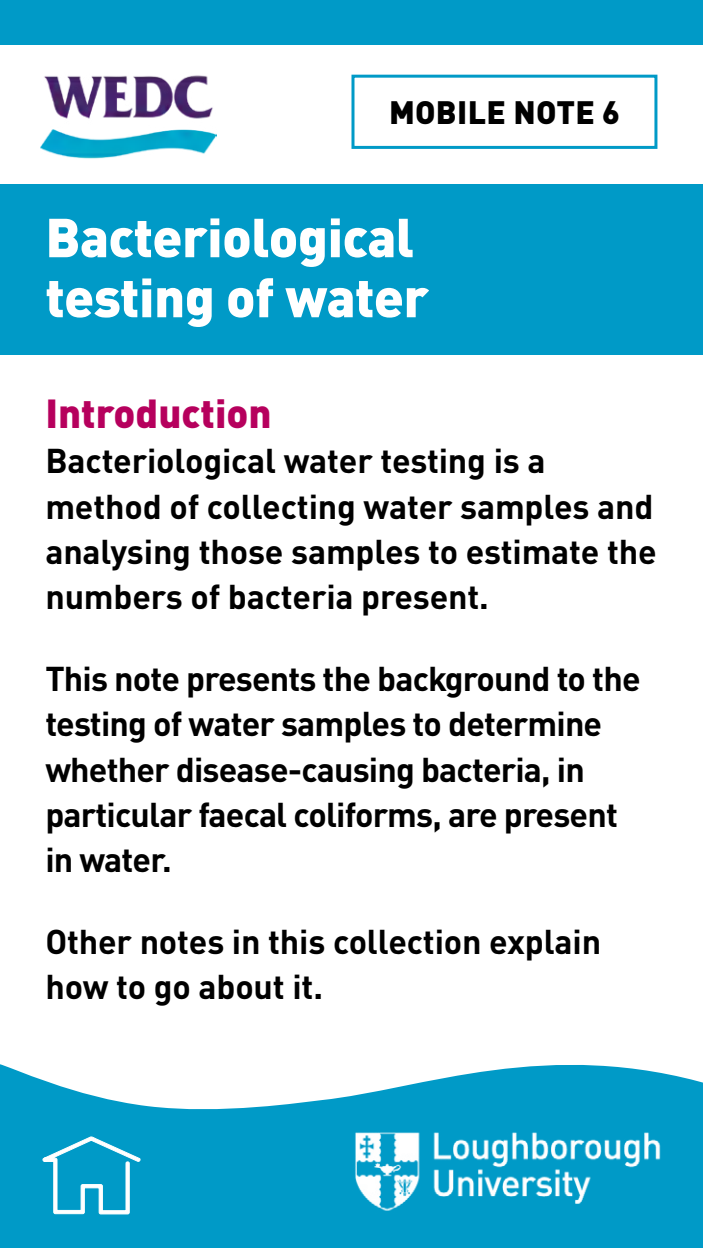
<style>
.page{position:relative;width:703px;height:1248px;background:#fff}
.page>*{position:absolute;margin:0;border:0;box-sizing:border-box;transform-origin:0 0}
.t1{font:900 54px/60px "DINOT";letter-spacing:-.01em;color:#fff}
.t2{font:900 40px "DINOT";color:#b6005d}
.t3{font:700 34px/45.2px "DINOT";letter-spacing:-.015em;color:#000}
.t4{font:900 32px "DINOT";letter-spacing:.01em;color:#000}
</style>
<div class="page">
<svg style="left:0;top:1064px;width:703px;height:183px;fill:#009ac7"></svg>
<svg style="left:41px;top:1136px;width:100px;height:78px;background:#2eacd1"></svg>
<div style="left:0;top:184px;width:703px;height:170px;background:#009ac7"></div>
<div style="left:351px;top:75px;width:306px;height:74px;border:3px solid #009ac7"></div>
<div style="left:0;top:0;width:703px;height:44px;background:#009ac7"></div>
<img style="left:329px;top:1111px;width:342px;height:111px">
<img style="left:41px;top:75px;width:176px;height:84px">
<p class="t4" style="left:389px;top:91px;width:233px">MOBILE NOTE 6</p>
<h1 class="t1" style="left:45px;top:206px;width:385px">Bacteriological testing of water</h1>
<p class="t2" style="left:45px;top:386px;width:228px">Introduction</p>
<p class="t3" style="left:45px;top:437px;width:613px">Bacteriological water testing is a method of collecting water samples and analysing those samples to estimate the numbers of bacteria present.</p>
<p class="t3" style="left:45px;top:654px;width:597px">This note presents the background to the testing of water samples to determine whether disease-causing bacteria, in particular faecal coliforms, are present in water.</p>
<p class="t3" style="left:45px;top:917px;width:557px">Other notes in this collection explain how to go about it.</p>
</div>
